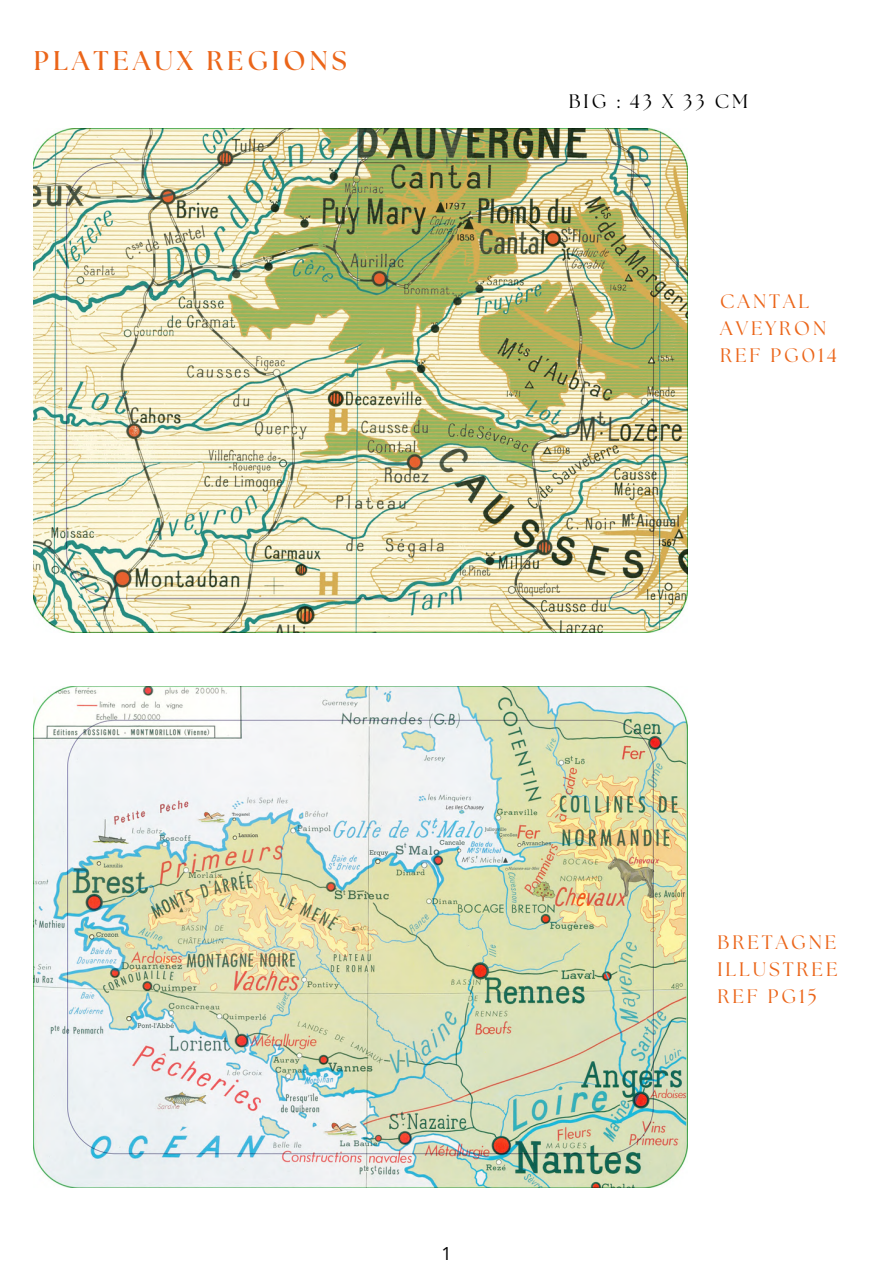
<style>
.page{position:relative;width:893px;height:1264px;background:#fff}
.page>*{position:absolute;margin:0;border:0;box-sizing:border-box;transform-origin:0 0}
.t1{font:700 27px "The Seasons";letter-spacing:.155em;color:#eb6519}
.t2{font:19.5px/27px "The Seasons";letter-spacing:.155em;color:#eb6519}
.t3{font:19.5px "The Seasons";letter-spacing:.155em;color:#000}
.t4{font:18px "Open Sans";color:#000}
</style>
<div class="page">
<img style="left:34px;top:129px;width:654px;height:503px">
<img style="left:34px;top:686px;width:654px;height:501px">
<p class="t1" style="left:34px;top:48px;width:314px">PLATEAUX REGIONS</p>
<p class="t3" style="left:568px;top:93px;width:181px">BIG : 43 X 33 CM</p>
<p class="t2" style="left:720px;top:288px;width:107px">CANTAL<br>AVEYRON</p>
<p class="t2" style="left:720px;top:342px;width:118px">REF PG014</p>
<p class="t4" style="left:441px;top:1240px;width:12px">1</p>
<p class="t2" style="left:717px;top:929px;width:121px">BRETAGNE<br>ILLUSTREE</p>
<p class="t2" style="left:717px;top:983px;width:101px">REF PG15</p>
</div>
